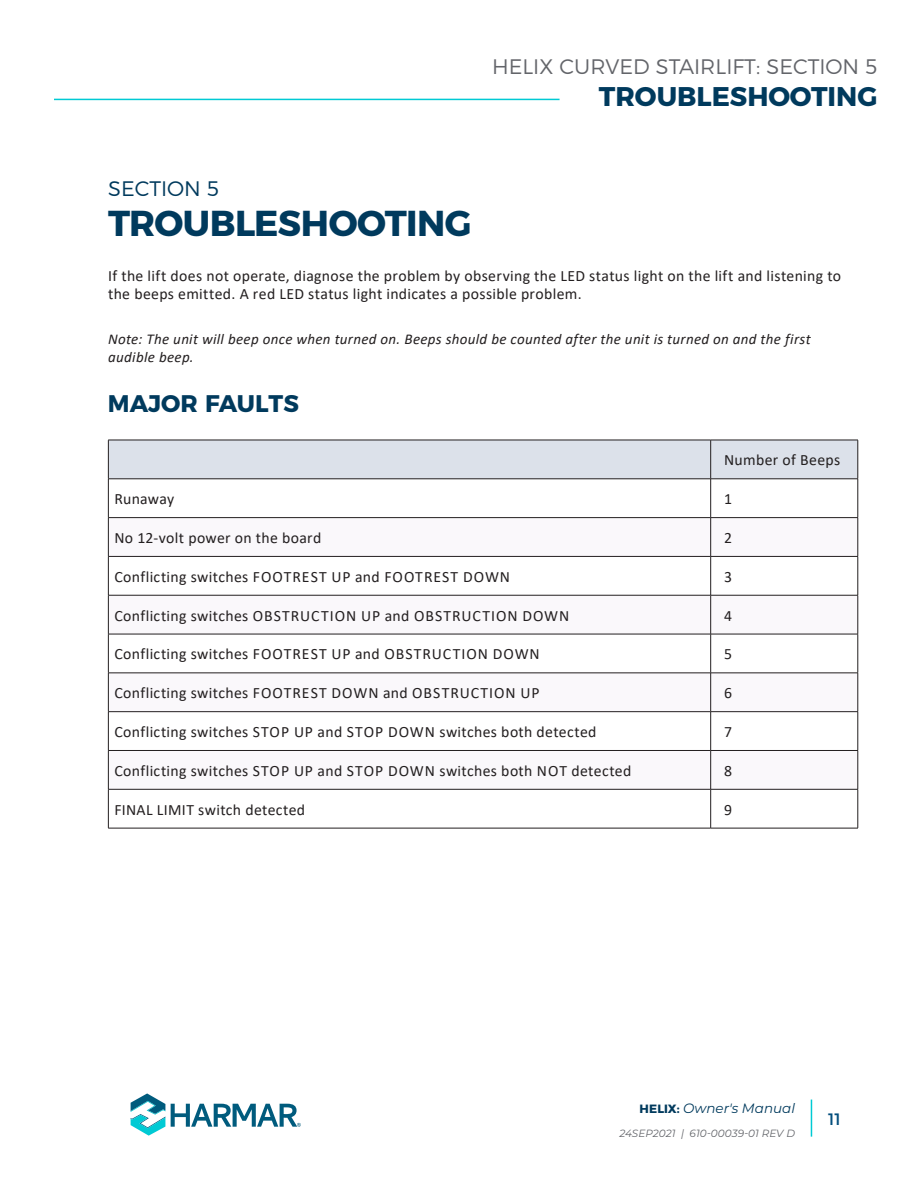
<style>
.page{position:relative;width:918px;height:1188px;background:#fff}
.page>*{position:absolute;margin:0;border:0;box-sizing:border-box;transform-origin:0 0}
.Section_Header_-_Sta{font:700 36px "Montserrat";letter-spacing:-.015em;color:#003a5d}
.t1{font:700 27px "Montserrat";color:#003a5d}
.Body{font:700 24px "Montserrat";color:#003a5d}
.t2{font:300 21px "Montserrat";color:#63656a}
.Section_Number_-_Sta{font:300 21px "Montserrat";color:#003a5d}
.t3{font:16.5px "Montserrat";color:#034e7d}
.Body-2{font:15.75px "Calibri";letter-spacing:.025em;color:#231f20}
.Body-3{font:15.75px "Calibri";letter-spacing:.045em;color:#231f20}
.Section_Header_-_Sta-2{font:15.75px/18px "Calibri";letter-spacing:.02em;color:#231f20}
.Section_Header_-_Sta-3{font:italic 15px/18px "Calibri";letter-spacing:.02em;color:#231f20}
.t4{font:italic 13.5px "Montserrat";color:#003a5d}
.t5{font:italic 10.5px "Montserrat";color:#63656a}
.s1{font-weight:700;font-style:normal;font-size:12px}
</style>
<div class="page">
<svg style="left:131px;top:1093px;width:34px;height:43px"></svg>
<svg style="left:171px;top:1104px;width:130px;height:23px"></svg>
<hr style="left:811px;top:1100px;width:1px;height:37px;background:#00cad4">
<hr style="left:54px;top:99px;width:824px;height:1px;background:#00cad4">
<svg style="left:552px;top:98px;width:326px;height:3px"></svg>
<div style="left:109px;top:441px;width:749px;height:38px;background:#dce1ea"></div>
<svg style="left:109px;top:518px;width:749px;height:271px"></svg>
<hr style="left:108px;top:440px;width:603px;height:1px;background:#231f20">
<hr style="left:108px;top:440px;width:1px;height:39px;background:#231f20">
<hr style="left:711px;top:440px;width:147px;height:1px;background:#231f20">
<hr style="left:710px;top:440px;width:1px;height:39px;background:#231f20">
<hr style="left:858px;top:440px;width:1px;height:39px;background:#231f20">
<hr style="left:108px;top:479px;width:603px;height:1px;background:#231f20">
<hr style="left:108px;top:479px;width:1px;height:38px;background:#231f20">
<hr style="left:711px;top:479px;width:147px;height:1px;background:#231f20">
<hr style="left:710px;top:479px;width:1px;height:38px;background:#231f20">
<hr style="left:858px;top:479px;width:1px;height:38px;background:#231f20">
<hr style="left:108px;top:517px;width:603px;height:1px;background:#231f20">
<hr style="left:108px;top:518px;width:1px;height:38px;background:#231f20">
<hr style="left:711px;top:517px;width:147px;height:1px;background:#231f20">
<hr style="left:710px;top:518px;width:1px;height:38px;background:#231f20">
<hr style="left:858px;top:518px;width:1px;height:38px;background:#231f20">
<hr style="left:108px;top:556px;width:603px;height:1px;background:#231f20">
<hr style="left:108px;top:557px;width:1px;height:38px;background:#231f20">
<hr style="left:711px;top:556px;width:147px;height:1px;background:#231f20">
<hr style="left:710px;top:557px;width:1px;height:38px;background:#231f20">
<hr style="left:858px;top:557px;width:1px;height:38px;background:#231f20">
<hr style="left:108px;top:595px;width:603px;height:1px;background:#231f20">
<hr style="left:108px;top:595px;width:1px;height:39px;background:#231f20">
<hr style="left:711px;top:595px;width:147px;height:1px;background:#231f20">
<hr style="left:710px;top:595px;width:1px;height:39px;background:#231f20">
<hr style="left:858px;top:595px;width:1px;height:39px;background:#231f20">
<hr style="left:108px;top:634px;width:603px;height:1px;background:#231f20">
<hr style="left:108px;top:634px;width:1px;height:39px;background:#231f20">
<hr style="left:711px;top:634px;width:147px;height:1px;background:#231f20">
<hr style="left:710px;top:634px;width:1px;height:39px;background:#231f20">
<hr style="left:858px;top:634px;width:1px;height:39px;background:#231f20">
<hr style="left:108px;top:673px;width:603px;height:1px;background:#231f20">
<hr style="left:108px;top:673px;width:1px;height:38px;background:#231f20">
<hr style="left:711px;top:673px;width:147px;height:1px;background:#231f20">
<hr style="left:710px;top:673px;width:1px;height:38px;background:#231f20">
<hr style="left:858px;top:673px;width:1px;height:38px;background:#231f20">
<hr style="left:108px;top:711px;width:603px;height:1px;background:#231f20">
<hr style="left:108px;top:712px;width:1px;height:38px;background:#231f20">
<hr style="left:711px;top:711px;width:147px;height:1px;background:#231f20">
<hr style="left:710px;top:712px;width:1px;height:38px;background:#231f20">
<hr style="left:858px;top:712px;width:1px;height:38px;background:#231f20">
<hr style="left:108px;top:750px;width:603px;height:1px;background:#231f20">
<hr style="left:108px;top:751px;width:1px;height:38px;background:#231f20">
<hr style="left:711px;top:750px;width:147px;height:1px;background:#231f20">
<hr style="left:710px;top:751px;width:1px;height:38px;background:#231f20">
<hr style="left:858px;top:751px;width:1px;height:38px;background:#231f20">
<hr style="left:108px;top:789px;width:603px;height:1px;background:#231f20">
<hr style="left:108px;top:789px;width:1px;height:39px;background:#231f20">
<hr style="left:711px;top:789px;width:147px;height:1px;background:#231f20">
<hr style="left:710px;top:789px;width:1px;height:39px;background:#231f20">
<hr style="left:858px;top:789px;width:1px;height:39px;background:#231f20">
<hr style="left:108px;top:828px;width:603px;height:1px;background:#231f20">
<hr style="left:711px;top:828px;width:147px;height:1px;background:#231f20">
<h3 class="t2" style="left:492px;top:50px;width:387px">HELIX CURVED STAIRLIFT: SECTION 5</h3>
<h2 class="t1" style="left:599px;top:75px;width:280px">TROUBLESHOOTING</h2>
<p class="Section_Number_-_Sta" style="left:108px;top:172px;width:112px">SECTION 5</p>
<p class="Section_Header_-_Sta" style="left:108px;top:194px;width:365px">TROUBLESHOOTING</p>
<p class="Section_Header_-_Sta-2" style="left:108px;top:267px;width:735px">If the lift does not operate, diagnose the problem by observing the LED status light on the lift and listening to the beeps emitted. A red LED status light indicates a possible problem.</p>
<p class="Section_Header_-_Sta-3" style="left:108px;top:330px;width:704px">Note: The unit will beep once when turned on. Beeps should be counted after the unit is turned on and the first audible beep.</p>
<p class="Body" style="left:108px;top:384px;width:192px">MAJOR FAULTS</p>
<p class="Body-2" style="left:724px;top:449px;width:118px">Number of Beeps</p>
<p class="Body-2" style="left:114px;top:488px;width:61px">Runaway</p>
<p class="Body-2" style="left:724px;top:488px;width:9px">1</p>
<p class="Body-2" style="left:114px;top:527px;width:209px">No 12-volt power on the board</p>
<p class="Body-2" style="left:724px;top:527px;width:9px">2</p>
<p class="Body-3" style="left:114px;top:566px;width:397px">Conflicting switches FOOTREST UP and FOOTREST DOWN</p>
<p class="Body-2" style="left:724px;top:566px;width:9px">3</p>
<p class="Body-3" style="left:114px;top:604px;width:457px">Conflicting switches OBSTRUCTION UP and OBSTRUCTION DOWN</p>
<p class="Body-2" style="left:724px;top:604px;width:9px">4</p>
<p class="Body-3" style="left:114px;top:643px;width:427px">Conflicting switches FOOTREST UP and OBSTRUCTION DOWN</p>
<p class="Body-2" style="left:724px;top:643px;width:9px">5</p>
<p class="Body-3" style="left:114px;top:682px;width:427px">Conflicting switches FOOTREST DOWN and OBSTRUCTION UP</p>
<p class="Body-2" style="left:724px;top:682px;width:9px">6</p>
<p class="Body-2" style="left:114px;top:721px;width:484px">Conflicting switches STOP UP and STOP DOWN switches both detected</p>
<p class="Body-2" style="left:724px;top:721px;width:9px">7</p>
<p class="Body-2" style="left:114px;top:760px;width:518px">Conflicting switches STOP UP and STOP DOWN switches both NOT detected</p>
<p class="Body-2" style="left:724px;top:760px;width:9px">8</p>
<p class="Body-2" style="left:114px;top:798px;width:192px">FINAL LIMIT switch detected</p>
<p class="Body-2" style="left:724px;top:798px;width:9px">9</p>
<p class="t4" style="left:639px;top:1098px;width:157px"><span class="s1">HELIX:</span> Owner's Manual</p>
<p class="t5" style="left:619px;top:1126px;width:177px">24SEP2021 | 610-00039-01 REV D</p>
<p class="t3" style="left:828px;top:1106px;width:14px">11</p>
</div>
